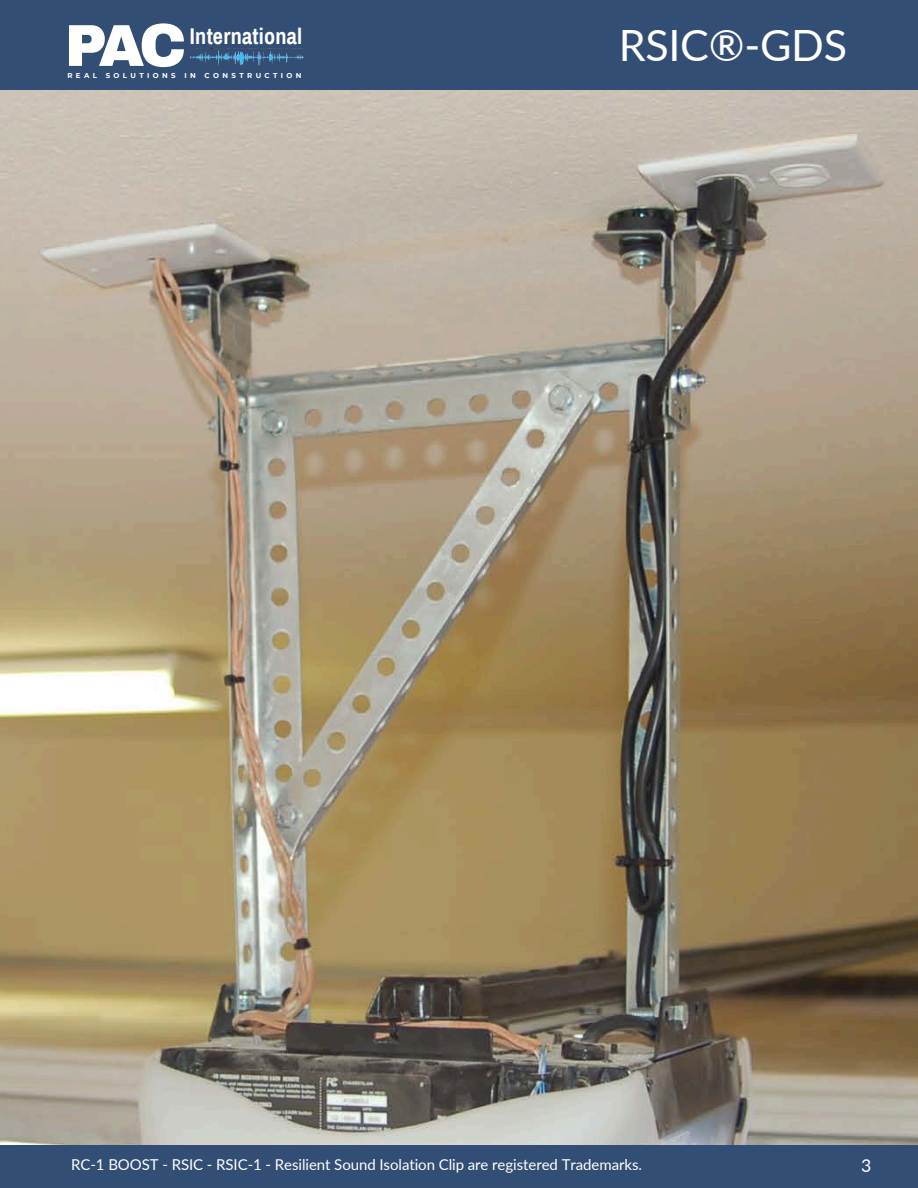
<style>
.page{position:relative;width:918px;height:1188px;background:#fff}
.page>*{position:absolute;margin:0;border:0;box-sizing:border-box;transform-origin:0 0}
.t1{font:900 59.1px "Archivo";color:#fff}
.t2{font:43.05px "Lato";letter-spacing:-.005em;color:#fff}
.t3{font:700 22.35px "Archivo Narrow";letter-spacing:.01em;color:#fff}
.t4{font:18px "Roboto";color:#fff}
.t5{font:17.7px "Lato";color:#fdfefe}
.t6{font:15px "Lato";letter-spacing:-.005em;color:#fff}
.t7{font:700 7.05px "Montserrat";letter-spacing:.475em;color:#fff}
.s1{font-size:61.35px}
</style>
<div class="page">
<img style="left:0;top:90px;width:918px;height:1055px">
<div style="left:0;top:1145px;width:918px;height:43px;background:#324e74"></div>
<div style="left:0;top:0;width:918px;height:90px;background:#324e74"></div>
<img style="left:191px;top:50px;width:112px;height:15px">
<h1 class="t1" style="left:98px;top:14px;width:90px">A<span class="s1">C</span></h1>
<p class="t1" style="left:65px;top:14px;width:44px">P</p>
<h3 class="t3" style="left:190px;top:25px;width:114px">International</h3>
<p class="t7" style="left:67px;top:71px;width:236px">REAL SOLUTIONS IN CONSTRUCTION</p>
<h2 class="t2" style="left:619px;top:19px;width:230px">RSIC®-GDS</h2>
<p class="t4" style="left:342px;top:1155px;width:234px">www.pacinternationalllc.com</p>
<p class="t6" style="left:71px;top:1155px;width:572px">RC-1 BOOST - RSIC - RSIC-1 - Resilient Sound Isolation Clip are registered Trademarks.</p>
<p class="t5" style="left:861px;top:1155px;width:12px">3</p>
</div>
